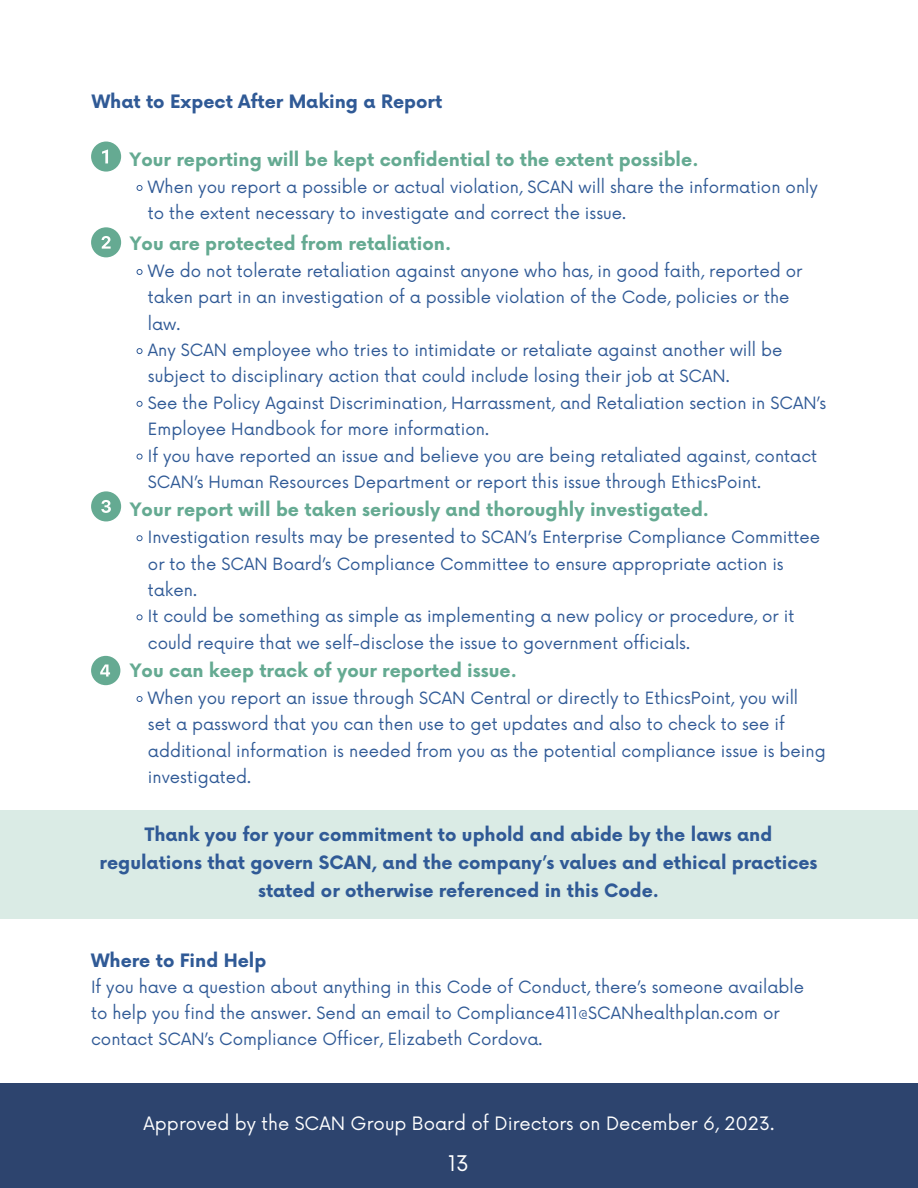
<style>
.page{position:relative;width:918px;height:1188px;background:#fff}
.page>*{position:absolute;margin:0;border:0;box-sizing:border-box;transform-origin:0 0}
.t1{font:21px "Now";color:#fff}
.t2{font:700 18px/28px "Now";color:#305a96;text-align:center}
.t3{font:700 18px "Now";color:#65aa92}
.t4{font:18px "Now";color:#fff}
.t5{font:16.5px/26.4px "Now";color:#305a96}
</style>
<div class="page">
<svg style="left:137px;top:185px;width:5px;height:6px"></svg>
<svg style="left:137px;top:269px;width:5px;height:6px"></svg>
<svg style="left:137px;top:348px;width:5px;height:6px"></svg>
<svg style="left:137px;top:401px;width:5px;height:5px"></svg>
<svg style="left:137px;top:454px;width:5px;height:5px"></svg>
<svg style="left:137px;top:536px;width:5px;height:5px"></svg>
<svg style="left:137px;top:615px;width:5px;height:5px"></svg>
<svg style="left:137px;top:696px;width:5px;height:6px"></svg>
<div style="left:0;top:1084px;width:918px;height:104px;background:#2d446e"></div>
<svg style="left:91px;top:142px;width:30px;height:30px"></svg>
<svg style="left:91px;top:227px;width:30px;height:30px"></svg>
<svg style="left:91px;top:491px;width:30px;height:30px"></svg>
<div style="left:0;top:810px;width:917px;height:108px;background:#daebe5"></div>
<svg style="left:91px;top:656px;width:29px;height:29px"></svg>
<h1 class="t2" style="left:92px;top:89px;width:352px">What to Expect After Making a Report</h1>
<h1 class="t3" style="left:130px;top:149px;width:570px">Your reporting will be kept confidential to the extent possible.</h1>
<p class="t5" style="left:148px;top:175px;width:672px">When you report a possible or actual violation, SCAN will share the information only to the extent necessary to investigate and correct the issue.</p>
<h1 class="t3" style="left:130px;top:233px;width:323px">You are protected from retaliation.</h1>
<p class="t5" style="left:148px;top:259px;width:656px">We do not tolerate retaliation against anyone who has, in good faith, reported or taken part in an investigation of a possible violation of the Code, policies or the law.</p>
<p class="t5" style="left:148px;top:338px;width:636px">Any SCAN employee who tries to intimidate or retaliate against another will be subject to disciplinary action that could include losing their job at SCAN.</p>
<p class="t5" style="left:148px;top:391px;width:680px">See the Policy Against Discrimination, Harrassment, and Retaliation section in SCAN’s<br>Employee Handbook for more information.</p>
<p class="t5" style="left:148px;top:443px;width:671px">If you have reported an issue and believe you are being retaliated against, contact<br>SCAN’s Human Resources Department or report this issue through EthicsPoint.</p>
<h1 class="t3" style="left:130px;top:500px;width:581px">Your report will be taken seriously and thoroughly investigated.</h1>
<p class="t5" style="left:148px;top:525px;width:674px">Investigation results may be presented to SCAN’s Enterprise Compliance Committee or to the SCAN Board’s Compliance Committee to ensure appropriate action is taken.</p>
<p class="t5" style="left:148px;top:604px;width:648px">It could be something as simple as implementing a new policy or procedure, or it could require that we self-disclose the issue to government officials.</p>
<h1 class="t3" style="left:130px;top:660px;width:389px">You can keep track of your reported issue.</h1>
<p class="t5" style="left:148px;top:686px;width:679px">When you report an issue through SCAN Central or directly to EthicsPoint, you will<br>set a password that you can then use to get updates and also to check to see if additional information is needed from you as the potential compliance issue is being investigated.</p>
<p class="t2" style="left:100px;top:822px;width:719px">Thank you for your commitment to uphold and abide by the laws and regulations that govern SCAN, and the company’s values and ethical practices stated or otherwise referenced in this Code.</p>
<p class="t2" style="left:91px;top:948px;width:177px">Where to Find Help</p>
<h1 class="t5" style="left:91px;top:975px;width:715px;line-height:25.8px">If you have a question about anything in this Code of Conduct, there’s someone available to help you find the answer. Send an email to Compliance411@SCANhealthplan.com or contact SCAN’s Compliance Officer, Elizabeth Cordova.</h1>
<p class="t4" style="left:144px;top:1114px;width:632px">Approved by the SCAN Group Board of Directors on December 6, 2023.</p>
<p class="t1" style="left:448px;top:1151px;width:22px">13</p>
</div>
